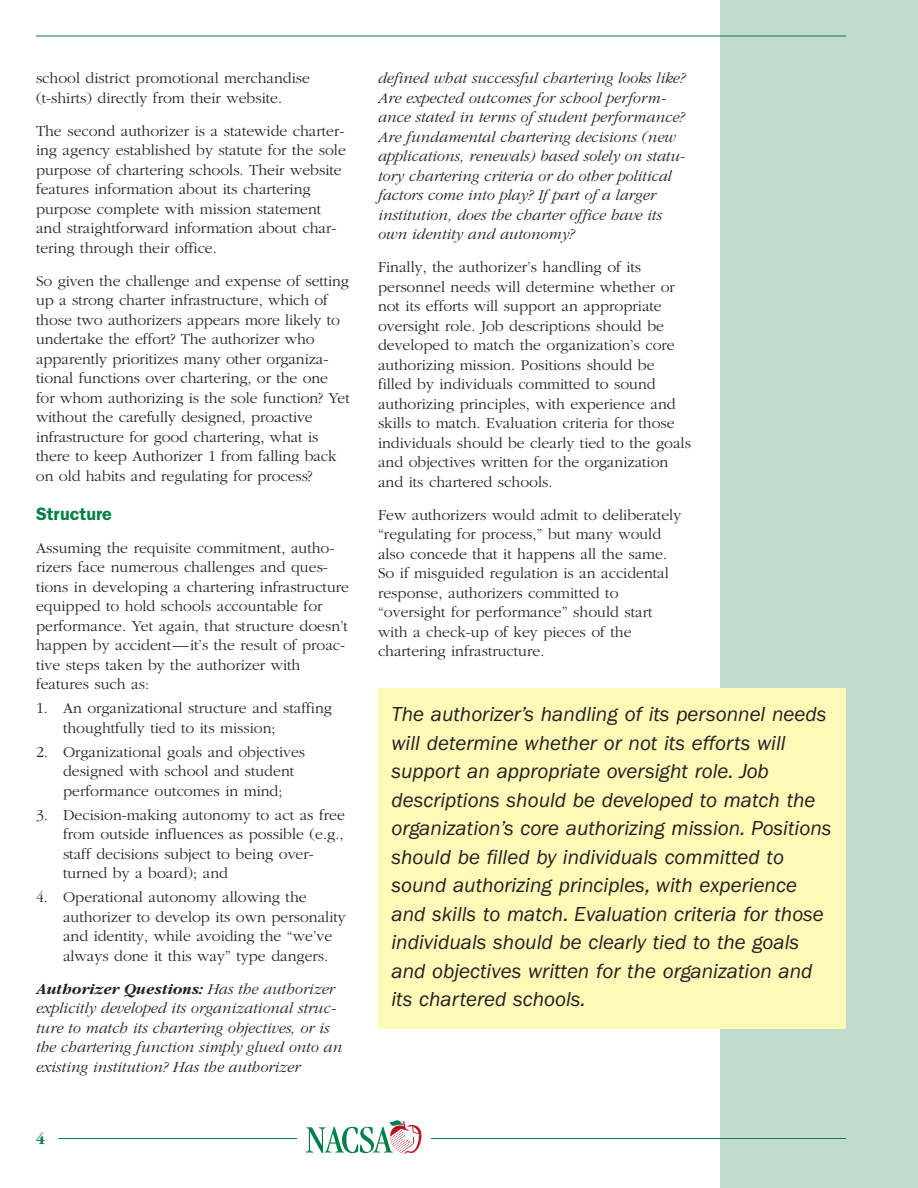
<style>
.page{position:relative;width:918px;height:1188px;background:#fff}
.page>*{position:absolute;margin:0;border:0;box-sizing:border-box;transform-origin:0 0}
.t1{font:italic 21px/28.5px "Franklin Gothic";color:#231f20}
.t2{font:600 18px "Franklin Gothic";color:#007f46}
.t3{font:300 15.75px/19.5px "Garamond";color:#231f20}
.t4{font:italic 300 15.75px/19.5px "Garamond";color:#231f20}
.t5{font:700 15.75px "Garamond";color:#007f46}
.s1{font-weight:700}
</style>
<div class="page">
<div style="left:720px;top:0;width:198px;height:1188px;background:#c1dbcc"></div>
<hr style="left:36px;top:36px;width:810px;height:1px;background:#007f46">
<hr style="left:58px;top:1138px;width:788px;height:1px;background:#007f46">
<div style="left:297px;top:1116px;width:133px;height:40px;background:#fff"></div>
<svg style="left:306px;top:1120px;width:115px;height:34px"></svg>
<div style="left:378px;top:688px;width:468px;height:341px;background:#fff9b8"></div>
<p class="t3" style="left:36px;top:68px;width:275px">school district promotional merchandise (t-shirts) directly from their website.</p>
<p class="t3" style="left:36px;top:120px;width:311px">The second authorizer is a statewide charter&shy;ing agency established by statute for the sole purpose of chartering schools. Their website features information about its chartering purpose complete with mission statement and straightforward information about char&shy;tering through their office.</p>
<p class="t3" style="left:36px;top:270px;width:315px">So given the challenge and expense of setting up a strong charter infrastructure, which of those two authorizers appears more likely to undertake the effort? The authorizer who apparently prioritizes many other organiza&shy;tional functions over chartering, or the one for whom authorizing is the sole function? Yet without the carefully designed, proactive infrastructure for good chartering, what is there to keep Authorizer 1 from falling back on old habits and regulating for process?</p>
<p class="t2" style="left:36px;top:507px;width:77px">Structure</p>
<p class="t3" style="left:36px;top:537px;width:315px">Assuming the requisite commitment, autho&shy;rizers face numerous challenges and ques&shy;tions in developing a chartering infrastructure equipped to hold schools accountable for performance. Yet again, that structure doesn’t happen by accident—it’s the result of proac&shy;tive steps taken by the authorizer with features such as:</p>
<p class="t3" style="left:63px;top:698px;width:271px;text-indent:-27px">1. An organizational structure and staffing thoughtfully tied to its mission;</p>
<p class="t3" style="left:63px;top:741px;width:244px;text-indent:-27px">2. Organizational goals and objectives designed with school and student performance outcomes in mind;</p>
<p class="t3" style="left:63px;top:804px;width:283px;text-indent:-27px">3. Decision-making autonomy to act as free from outside influences as possible (e.g., staff decisions subject to being over&shy;turned by a board); and</p>
<p class="t3" style="left:63px;top:887px;width:284px;text-indent:-27px">4. Operational autonomy allowing the authorizer to develop its own personality and identity, while avoiding the “we’ve always done it this way” type dangers.</p>
<p class="t4" style="left:36px;top:978px;width:308px"><span class="s1">Authorizer Questions:</span> Has the authorizer explicitly developed its organizational struc&shy;ture to match its chartering objectives, or is the chartering function simply glued onto an existing institution? Has the authorizer</p>
<p class="t5" style="left:36px;top:1129px;width:10px">4</p>
<p class="t4" style="left:378px;top:68px;width:309px">defined what successful chartering looks like?<br>Are expected outcomes for school perform&shy;ance stated in terms of student performance?<br>Are fundamental chartering decisions (new applications, renewals) based solely on statu&shy;tory chartering criteria or do other political factors come into play? If part of a larger institution, does the charter office have its own identity and autonomy?</p>
<p class="t3" style="left:378px;top:257px;width:315px">Finally, the authorizer’s handling of its personnel needs will determine whether or not its efforts will support an appropriate oversight role. Job descriptions should be developed to match the organization’s core authorizing mission. Positions should be filled by individuals committed to sound authorizing principles, with experience and skills to match. Evaluation criteria for those individuals should be clearly tied to the goals and objectives written for the organization and its chartered schools.</p>
<p class="t3" style="left:378px;top:504px;width:305px">Few authorizers would admit to deliberately “regulating for process,” but many would also concede that it happens all the same.<br>So if misguided regulation is an accidental response, authorizers committed to “oversight for performance” should start with a check-up of key pieces of the chartering infrastructure.</p>
<p class="t1" style="left:391px;top:702px;width:442px">The authorizer’s handling of its personnel needs will determine whether or not its efforts will support an appropriate oversight role. Job descriptions should be developed to match the organization’s core authorizing mission. Positions should be filled by individuals committed to sound authorizing principles, with experience and skills to match. Evaluation criteria for those individuals should be clearly tied to the goals and objectives written for the organization and its chartered schools.</p>
</div>
